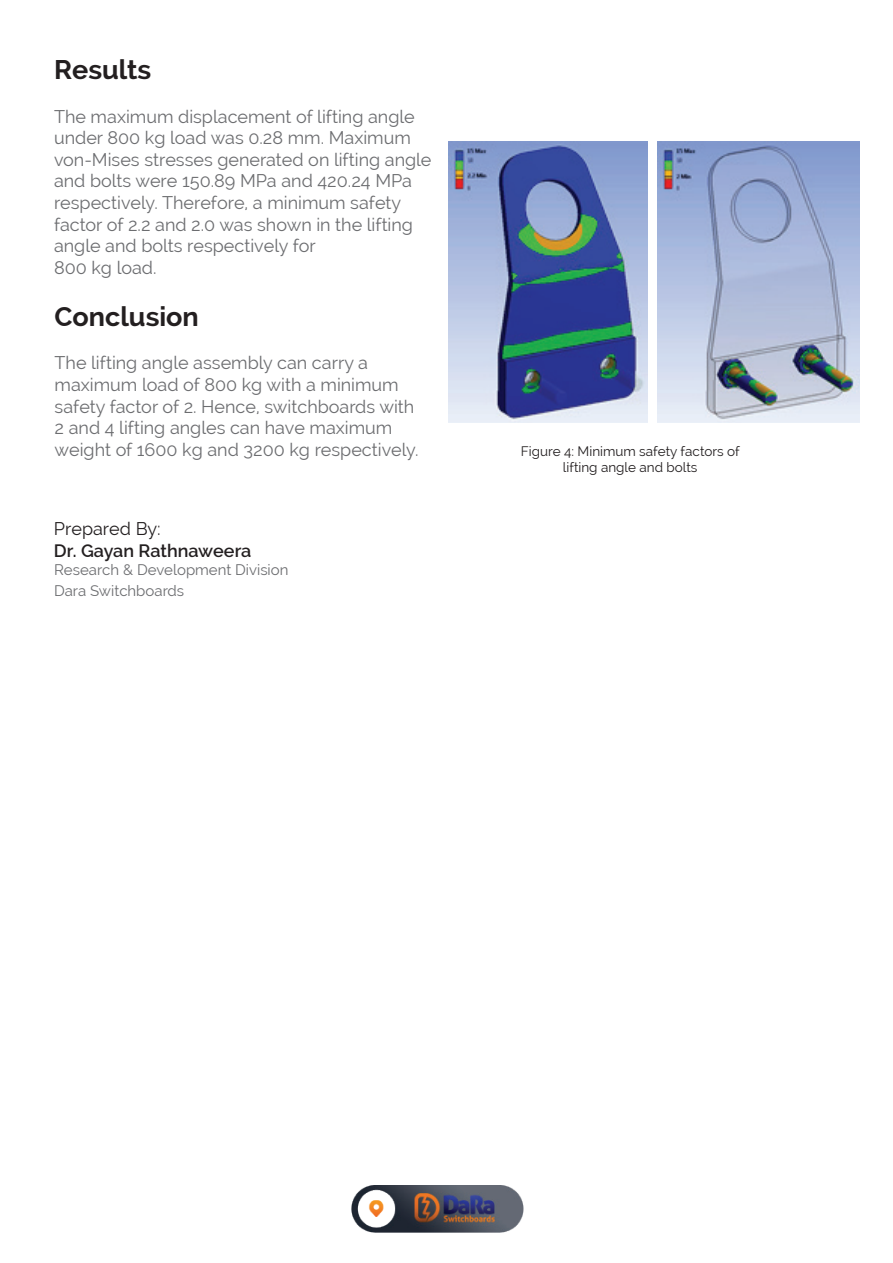
<style>
.page{position:relative;width:893px;height:1263px;background:#fff}
.page>*{position:absolute;margin:0;border:0;box-sizing:border-box;transform-origin:0 0}
.t1{font:700 27px "Raleway";color:#231f20}
.t2{font:18px/21.6px "Raleway";color:#6c6d70}
.t3{font:600 18px "Raleway";color:#231f20}
.t4{font:18px "Raleway";color:#231f20}
.t5{font:15px/21.6px "Raleway";color:#6c6d70}
.t6{font:13.5px/16.2px "Raleway";color:#231f20;text-align:center}
</style>
<div class="page">
<img style="left:352px;top:1185px;width:171px;height:47px">
<img style="left:449px;top:141px;width:198px;height:281px">
<img style="left:658px;top:141px;width:201px;height:281px">
<h1 class="t1" style="left:54px;top:54px;width:99px">Results</h1>
<p class="t2" style="left:54px;top:105px;width:379px">The maximum displacement of lifting angle under 800 kg load was 0.28 mm. Maximum von-Mises stresses generated on lifting angle and bolts were 150.89 MPa and 420.24 MPa respectively. Therefore, a minimum safety factor of 2.2 and 2.0 was shown in the lifting angle and bolts respectively for<br>800 kg load.</p>
<h1 class="t1" style="left:55px;top:301px;width:146px">Conclusion</h1>
<p class="t2" style="left:55px;top:352px;width:365px">The lifting angle assembly can carry a maximum load of 800 kg with a minimum safety factor of 2. Hence, switchboards with 2 and 4 lifting angles can have maximum weight of 1600 kg and 3200 kg respectively.</p>
<p class="t4" style="left:54px;top:518px;width:108px">Prepared By:</p>
<p class="t3" style="left:54px;top:540px;width:199px">Dr. Gayan Rathnaweera</p>
<p class="t5" style="left:54px;top:559px;width:236px">Research &amp; Development Division<br>Dara Switchboards</p>
<p class="t6" style="left:521px;top:443px;width:220px">Figure 4: Minimum safety factors of lifting angle and bolts</p>
</div>
